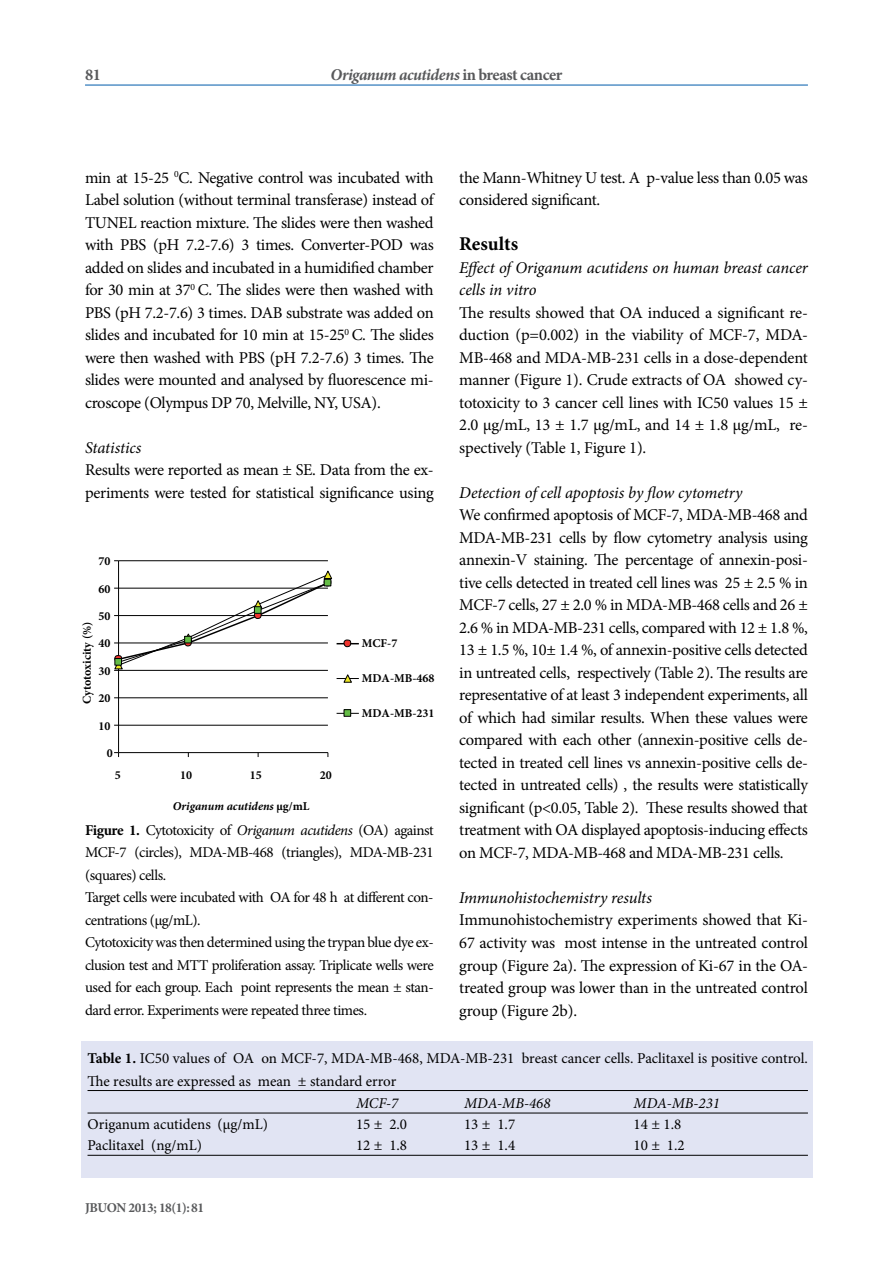
<style>
.page{position:relative;width:893px;height:1263px;background:#fff}
.page>*{position:absolute;margin:0;border:0;box-sizing:border-box;transform-origin:0 0}
.t1{font:700 19.5px "Minion Pro";color:#000}
.t2{font:16.5px/22.5px "Minion Pro";letter-spacing:-.02em;color:#000;text-align:justify}
.t3{font:italic 16.5px/22.5px "Minion Pro";letter-spacing:-.01em;color:#000}
.t4{font:italic 700 16.5px "Minion Pro";letter-spacing:-.03em;color:#58595b}
.t5{font:700 16.5px "Minion Pro";color:#58595b}
.t6{font:15px/22.5px "Minion Pro";letter-spacing:-.03em;color:#000}
.t7{font:15px/22.5px "Minion Pro";letter-spacing:-.005em;color:#000}
.t8{font:italic 15px "Minion Pro";color:#000}
.t9{font:15px "Minion Pro";color:#000}
.t10{font:700 13.5px "Minion Pro";letter-spacing:-.03em;color:#58595b}
.t11{font:700 12.3px "Minion Pro";color:#000}
.t12{font:700 12px "Minion Pro";color:#000}
.t13{font:italic 700 12px "Minion Pro";color:#000}
.s1{font-style:normal}
.s2{font-weight:700}
.s3{font-style:italic}
</style>
<div class="page">
<hr style="left:85px;top:85px;width:723px;height:1px;background:#005cab">
<hr style="left:119px;top:725px;width:209px;height:1px;background:#000">
<hr style="left:119px;top:697px;width:209px;height:1px;background:#000">
<hr style="left:119px;top:560px;width:209px;height:1px;background:#000">
<hr style="left:118px;top:561px;width:1px;height:192px;background:#000">
<hr style="left:119px;top:752px;width:209px;height:1px;background:#000">
<svg style="left:114px;top:752px;width:5px;height:5px"></svg>
<svg style="left:114px;top:570px;width:245px;height:113px"></svg>
<svg style="left:337px;top:713px;width:22px;height:1px"></svg>
<div style="left:344px;top:710px;width:7px;height:6px;background:#64bc46"></div>
<div style="left:344px;top:709px;width:7px;height:8px;border:1px solid #000"></div>
<div style="left:81px;top:1041px;width:732px;height:137px;background:#e1e4f3"></div>
<hr style="left:88px;top:1090px;width:720px;height:1px;background:#000">
<hr style="left:88px;top:1113px;width:720px;height:1px;background:#000">
<hr style="left:88px;top:1155px;width:720px;height:1px;background:#000">
<p class="t5" style="left:85px;top:63px;width:17px">81</p>
<p class="t4" style="left:331px;top:63px;width:233px">Origanum acutidens <span class="s1">in breast cancer</span></p>
<p class="t2" style="left:85px;top:166px;width:350px">min at 15-25 <sup>0</sup>C. Negative control was incubated with Label solution (without terminal transferase) instead of TUNEL reaction mixture. The slides were then washed with PBS (pH 7.2-7.6) 3 times. Converter-POD was added on slides and incubated in a humidified chamber for 30 min at 37<sup>0</sup> C. The slides were then washed with PBS (pH 7.2-7.6) 3 times. DAB substrate was added on slides and incubated for 10 min at 15-25<sup>0</sup> C. The slides were then washed with PBS (pH 7.2-7.6) 3 times. The slides were mounted and analysed by fluorescence mi&shy;croscope (Olympus DP 70, Melville, NY, USA).</p>
<p class="t3" style="left:85px;top:436px;width:58px">Statistics</p>
<p class="t2" style="left:85px;top:459px;width:350px">Results were reported as mean ± SE. Data from the ex&shy;periments were tested for statistical significance using</p>
<p class="t11" style="left:99px;top:552px;width:13px">70</p>
<p class="t11" style="left:99px;top:580px;width:13px">60</p>
<p class="t11" style="left:99px;top:607px;width:13px">50</p>
<p class="t12" style="left:78px;top:704px;width:84px;rotate:-90deg">Cytotoxicity (%)</p>
<p class="t11" style="left:99px;top:635px;width:13px">40</p>
<p class="t11" style="left:99px;top:662px;width:13px">30</p>
<p class="t11" style="left:99px;top:690px;width:13px">20</p>
<p class="t11" style="left:99px;top:717px;width:13px">10</p>
<p class="t11" style="left:107px;top:744px;width:7px">0</p>
<p class="t11" style="left:115px;top:767px;width:7px">5</p>
<p class="t11" style="left:180px;top:767px;width:13px">10</p>
<p class="t11" style="left:250px;top:767px;width:13px">15</p>
<p class="t11" style="left:320px;top:767px;width:13px">20</p>
<p class="t13" style="left:173px;top:797px;width:138px">Origanum acutidens <span class="s1">μg/mL</span></p>
<p class="t12" style="left:362px;top:635px;width:37px">MCF-7</p>
<p class="t12" style="left:362px;top:670px;width:74px">MDA-MB-468</p>
<p class="t12" style="left:362px;top:705px;width:74px">MDA-MB-231</p>
<p class="t6" style="left:85px;top:819px;width:350px"><span class="s2">Figure 1.</span> Cytotoxicity of <span class="s3">Origanum acutidens</span> (OA) against MCF-7 (circles), MDA-MB-468 (triangles), MDA-MB-231 (squares) cells.<br>Target cells were incubated with OA for 48 h at different con&shy;centrations (μg/mL).<br>Cytotoxicity was then determined using the trypan blue dye ex&shy;clusion test and MTT proliferation assay. Triplicate wells were used for each group. Each point represents the mean ± stan&shy;dard error. Experiments were repeated three times.</p>
<p class="t2" style="left:459px;top:166px;width:350px">the Mann-Whitney U test. A p-value less than 0.05 was considered significant.</p>
<p class="t1" style="left:459px;top:230px;width:61px">Results</p>
<p class="t3" style="left:459px;top:256px;width:350px">Effect of Origanum acutidens on human breast cancer cells in vitro</p>
<p class="t2" style="left:459px;top:301px;width:350px">The results showed that OA induced a significant re&shy;duction (p=0.002) in the viability of MCF-7, MDA-MB-468 and MDA-MB-231 cells in a dose-dependent manner (Figure 1). Crude extracts of OA showed cy&shy;totoxicity to 3 cancer cell lines with IC50 values 15 ± 2.0 μg/mL, 13 ± 1.7 μg/mL, and 14 ± 1.8 μg/mL, re&shy;spectively (Table 1, Figure 1).</p>
<p class="t3" style="left:459px;top:481px;width:285px">Detection of cell apoptosis by flow cytometry</p>
<p class="t2" style="left:459px;top:504px;width:350px">We confirmed apoptosis of MCF-7, MDA-MB-468 and MDA-MB-231 cells by flow cytometry analysis using annexin-V staining. The percentage of annexin-posi&shy;tive cells detected in treated cell lines was 25 ± 2.5 % in MCF-7 cells, 27 ± 2.0 % in MDA-MB-468 cells and 26 ± 2.6 % in MDA-MB-231 cells, compared with 12 ± 1.8 %, 13 ± 1.5 %, 10± 1.4 %, of annexin-positive cells detected in untreated cells, respectively (Table 2). The results are representative of at least 3 independent experiments, all of which had similar results. When these values were compared with each other (annexin-positive cells de&shy;tected in treated cell lines vs annexin-positive cells de&shy;tected in untreated cells) , the results were statistically significant (p&lt;0.05, Table 2). These results showed that treatment with OA displayed apoptosis-inducing effects on MCF-7, MDA-MB-468 and MDA-MB-231 cells.</p>
<p class="t3" style="left:459px;top:886px;width:194px">Immunohistochemistry results</p>
<p class="t2" style="left:459px;top:909px;width:350px">Immunohistochemistry experiments showed that Ki-67 activity was most intense in the untreated control group (Figure 2a). The expression of Ki-67 in the OA&shy;treated group was lower than in the untreated control group (Figure 2b).</p>
<p class="t7" style="left:88px;top:1047px;width:722px"><span class="s2">Table 1.</span> IC50 values of OA on MCF-7, MDA-MB-468, MDA-MB-231 breast cancer cells. Paclitaxel is positive control.<br>The results are expressed as mean ± standard error</p>
<p class="t8" style="left:356px;top:1093px;width:44px">MCF-7</p>
<p class="t8" style="left:464px;top:1093px;width:88px">MDA-MB-468</p>
<p class="t8" style="left:634px;top:1093px;width:88px">MDA-MB-231</p>
<p class="t9" style="left:88px;top:1114px;width:182px">Origanum acutidens (μg/mL)</p>
<p class="t6" style="left:356px;top:1113px;width:53px">15 ± 2.0</p>
<p class="t6" style="left:464px;top:1113px;width:53px">13 ± 1.7</p>
<p class="t6" style="left:634px;top:1113px;width:49px">14 ± 1.8</p>
<p class="t7" style="left:88px;top:1134px;width:116px">Paclitaxel (ng/mL)</p>
<p class="t6" style="left:356px;top:1134px;width:53px">12 ± 1.8</p>
<p class="t6" style="left:464px;top:1134px;width:53px">13 ± 1.4</p>
<p class="t6" style="left:634px;top:1134px;width:53px">10 ± 1.2</p>
<p class="t10" style="left:85px;top:1198px;width:121px">JBUON 2013; 18(1): 81</p>
</div>
